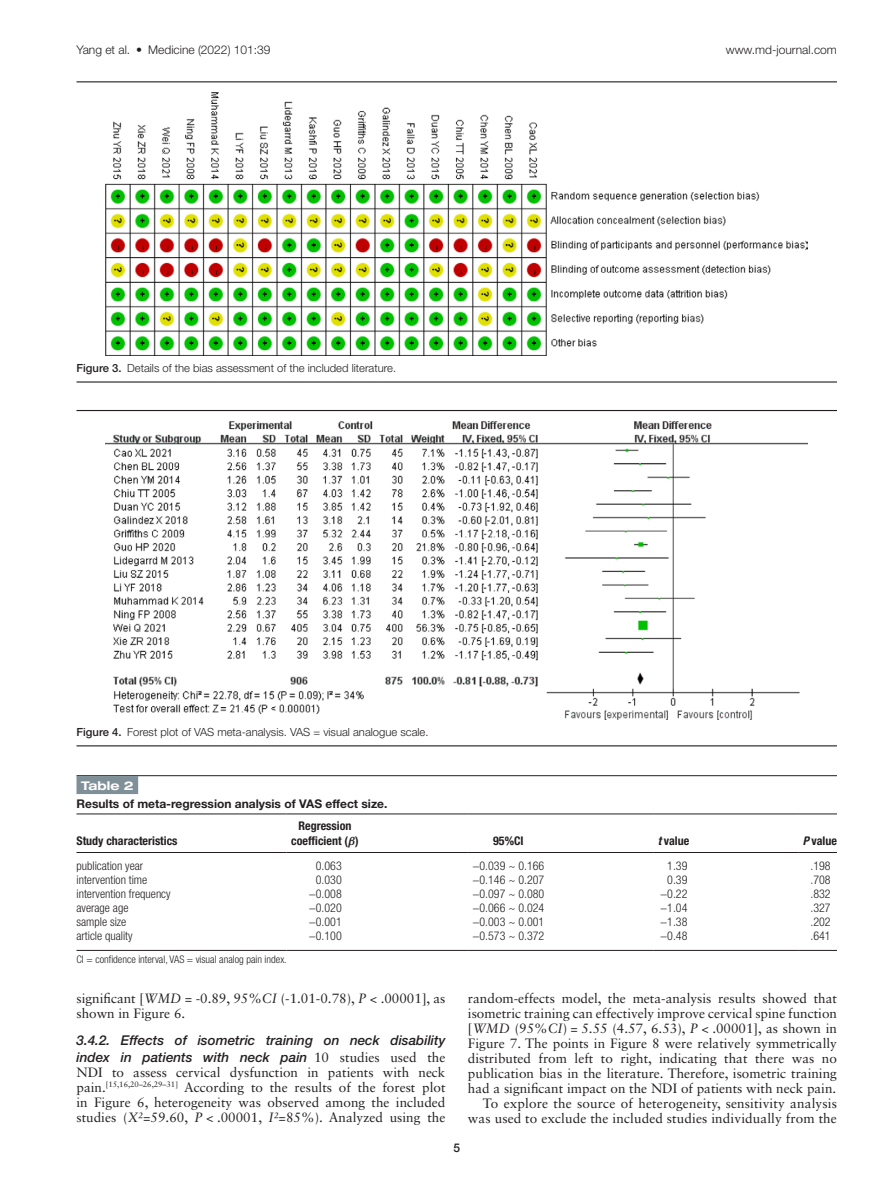
<style>
.page{position:relative;width:891px;height:1188px;background:#fff}
.page>*{position:absolute;margin:0;border:0;box-sizing:border-box;transform-origin:0 0}
.t1{font:13.5px/15px "Sabon LT Std";color:#231f20}
.t2{font:italic 500 13.5px/16.5px "Helvetica Neue LT Std";color:#231f20}
.t3{font:300 condensed 12px "Helvetica Neue LT Std";color:#231f20}
.t4{font:700 condensed 12px/15px "Helvetica Neue LT Std";color:#231f20;text-align:center}
.t5{font:300 12px "Helvetica Neue LT Std";color:#231f20}
.t6{font:700 12px "Helvetica Neue LT Std";color:#231f20}
.t7{font:700 expanded 12px "Helvetica Neue LT Std";color:#fff}
.t8{font:500 12px "Helvetica Neue LT Std";color:#231f20}
.t9{font:300 11.25px "Helvetica Neue LT Std";color:#231f20}
.t10{font:300 condensed 10.5px "Helvetica Neue LT Std";color:#231f20}
.s1{font-weight:500}
.s2{font-family:"Gandhari Unicode";font-style:italic;font-stretch:normal}
.s3{font-style:italic}
.s4{font-family:"Sabon LT Std";font-weight:400;font-style:normal}
</style>
<div class="page">
<img style="left:106px;top:92px;width:702px;height:263px">
<hr style="left:76px;top:81px;width:761px;height:1px;background:#231f20">
<hr style="left:76px;top:381px;width:761px;height:2px;background:#231f20">
<img style="left:106px;top:421px;width:702px;height:298px">
<hr style="left:76px;top:410px;width:761px;height:1px;background:#231f20">
<hr style="left:76px;top:745px;width:761px;height:1px;background:#231f20">
<hr style="left:76px;top:775px;width:761px;height:1px;background:#231f20">
<div style="left:76px;top:776px;width:62px;height:18px;background:#7f9098"></div>
<hr style="left:76px;top:814px;width:210px;height:1px;background:#231f20">
<hr style="left:76px;top:852px;width:210px;height:1px;background:#231f20">
<hr style="left:286px;top:814px;width:182px;height:1px;background:#231f20">
<hr style="left:286px;top:852px;width:182px;height:1px;background:#231f20">
<hr style="left:468px;top:814px;width:185px;height:1px;background:#231f20">
<hr style="left:468px;top:852px;width:185px;height:1px;background:#231f20">
<hr style="left:653px;top:814px;width:145px;height:1px;background:#231f20">
<hr style="left:653px;top:852px;width:145px;height:1px;background:#231f20">
<hr style="left:798px;top:814px;width:39px;height:1px;background:#231f20">
<hr style="left:798px;top:852px;width:39px;height:1px;background:#231f20">
<hr style="left:76px;top:950px;width:210px;height:1px;background:#231f20">
<hr style="left:286px;top:950px;width:182px;height:1px;background:#231f20">
<hr style="left:468px;top:950px;width:185px;height:1px;background:#231f20">
<hr style="left:653px;top:950px;width:145px;height:1px;background:#231f20">
<hr style="left:798px;top:950px;width:39px;height:1px;background:#231f20">
<p class="t5" style="left:76px;top:42px;width:196px">Yang et al. • Medicine (2022) 101:39</p>
<p class="t5" style="left:726px;top:42px;width:113px">www.md-journal.com</p>
<p class="t9" style="left:76px;top:362px;width:321px"><span class="s1">Figure 3.</span> Details of the bias assessment of the included literature.</p>
<p class="t9" style="left:76px;top:725px;width:354px"><span class="s1">Figure 4.</span> Forest plot of VAS meta-analysis. VAS = visual analogue scale.</p>
<p class="t7" style="left:81px;top:778px;width:54px">Table 2</p>
<p class="t6" style="left:76px;top:796px;width:312px">Results of meta-regression analysis of VAS effect size.</p>
<p class="t4" style="left:76px;top:833px;width:103px">Study characteristics</p>
<p class="t4" style="left:291px;top:818px;width:69px">Regression coefficient (<span class="s2">β</span>)</p>
<p class="t4" style="left:493px;top:833px;width:32px">95%CI</p>
<p class="t4" style="left:658px;top:833px;width:33px"><span class="s3">t</span> value</p>
<p class="t4" style="left:803px;top:833px;width:36px"><span class="s3">P</span> value</p>
<p class="t3" style="left:76px;top:859px;width:68px">publication year</p>
<p class="t3" style="left:316px;top:859px;width:27px">0.063</p>
<p class="t3" style="left:472px;top:859px;width:73px">−0.039 ~ 0.166</p>
<p class="t3" style="left:667px;top:859px;width:22px">1.39</p>
<p class="t3" style="left:811px;top:859px;width:22px">.198</p>
<p class="t3" style="left:76px;top:873px;width:72px">intervention time</p>
<p class="t3" style="left:316px;top:873px;width:27px">0.030</p>
<p class="t3" style="left:472px;top:873px;width:73px">−0.146 ~ 0.207</p>
<p class="t3" style="left:667px;top:873px;width:22px">0.39</p>
<p class="t3" style="left:811px;top:873px;width:22px">.708</p>
<p class="t3" style="left:76px;top:887px;width:96px">intervention frequency</p>
<p class="t3" style="left:309px;top:887px;width:35px">−0.008</p>
<p class="t3" style="left:472px;top:887px;width:73px">−0.097 ~ 0.080</p>
<p class="t3" style="left:660px;top:887px;width:29px">−0.22</p>
<p class="t3" style="left:811px;top:887px;width:22px">.832</p>
<p class="t3" style="left:76px;top:901px;width:53px">average age</p>
<p class="t3" style="left:309px;top:901px;width:35px">−0.020</p>
<p class="t3" style="left:472px;top:901px;width:73px">−0.066 ~ 0.024</p>
<p class="t3" style="left:660px;top:901px;width:29px">−1.04</p>
<p class="t3" style="left:811px;top:901px;width:22px">.327</p>
<p class="t3" style="left:76px;top:915px;width:51px">sample size</p>
<p class="t3" style="left:309px;top:915px;width:35px">−0.001</p>
<p class="t3" style="left:472px;top:915px;width:73px">−0.003 ~ 0.001</p>
<p class="t3" style="left:660px;top:915px;width:29px">−1.38</p>
<p class="t3" style="left:811px;top:915px;width:22px">.202</p>
<p class="t3" style="left:76px;top:928px;width:58px">article quality</p>
<p class="t3" style="left:309px;top:928px;width:35px">−0.100</p>
<p class="t3" style="left:472px;top:928px;width:73px">−0.573 ~ 0.372</p>
<p class="t3" style="left:660px;top:928px;width:29px">−0.48</p>
<p class="t3" style="left:811px;top:928px;width:22px">.641</p>
<p class="t10" style="left:76px;top:953px;width:212px">CI = confidence interval, VAS = visual analog pain index.</p>
<p class="t1" style="left:76px;top:991px;width:370px">significant [<span class="s3">WMD</span> = -0.89, 95%<span class="s3">CI</span> (-1.01-0.78), <span class="s3">P</span> &lt; .00001], as shown in Figure 6.</p>
<p class="t2" style="left:76px;top:1032px;width:370px">3.4.2. Effects of isometric training on neck disability index in patients with neck pain <span class="s4">10 studies used the</span></p>
<p class="t1" style="left:76px;top:1064px;width:371px;text-align:justify">NDI to assess cervical dysfunction in patients with neck pain.<sup>[15,16,20–26,29–31]</sup> According to the results of the forest plot in Figure 6, heterogeneity was observed among the included studies (<span class="s3">X²</span>=59.60, <span class="s3">P</span> &lt; .00001, <span class="s3">I²</span>=85%). Analyzed using the</p>
<p class="t8" style="left:453px;top:1140px;width:8px">5</p>
<p class="t1" style="left:468px;top:991px;width:371px;text-align:right">random-effects model, the meta-analysis results showed that isometric training can effectively improve cervical spine function [<span class="s3">WMD</span> (95%<span class="s3">CI</span>) = 5.55 (4.57, 6.53), <span class="s3">P</span> &lt; .00001], as shown in Figure 7. The points in Figure 8 were relatively symmetrically distributed from left to right, indicating that there was no publication bias in the literature. Therefore, isometric training had a significant impact on the NDI of patients with neck pain.<br>To explore the source of heterogeneity, sensitivity analysis was used to exclude the included studies individually from the</p>
</div>
